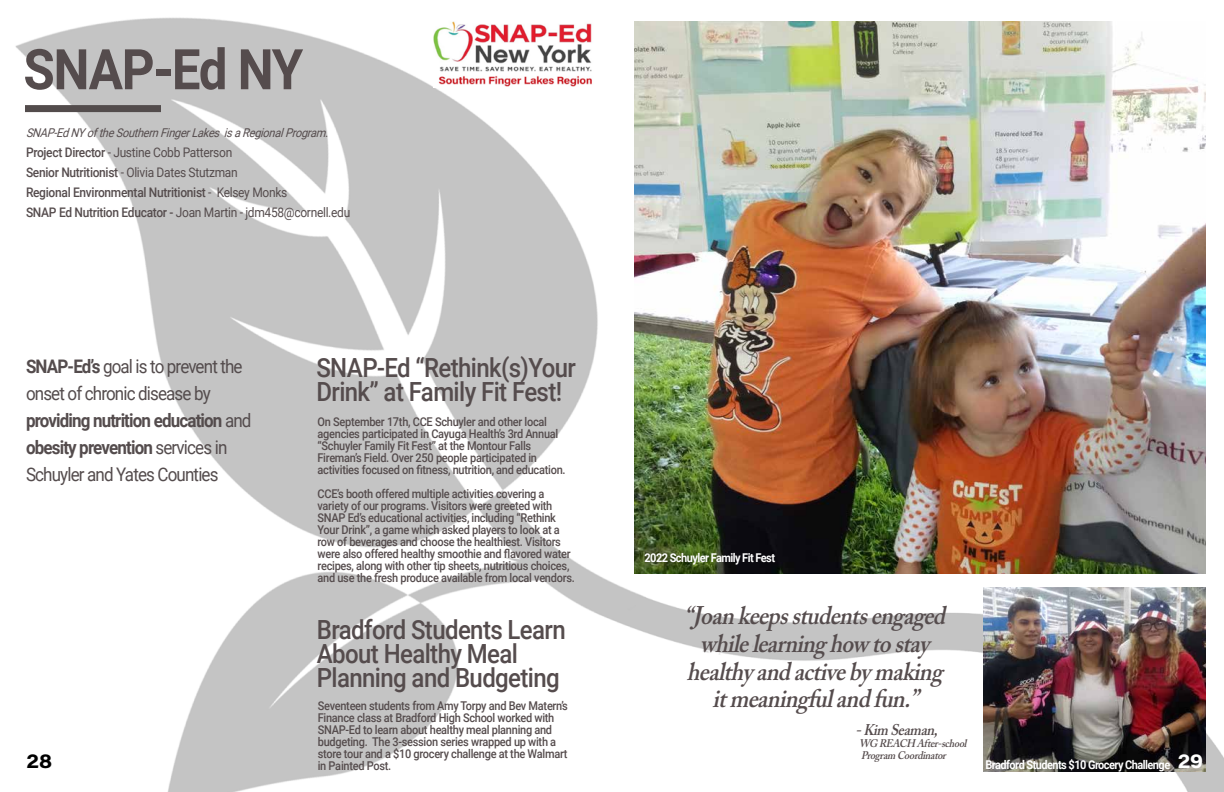
<style>
.page{position:relative;width:1224px;height:792px;background:#fff}
.page>*{position:absolute;margin:0;border:0;box-sizing:border-box;transform-origin:0 0}
.t1{font:700 56.1px "Roboto";letter-spacing:-.025em;color:#554c4d;scale:.91 1}
.t2{font:500 26.4px/24px "Roboto";letter-spacing:-.025em;color:#554c4d;scale:.91 1}
.t3{font:italic 600 25.3px/27.6px "Adobe Caslon Pro";color:#554c4d;text-align:center;scale:.91 1}
.t4{font:20px "Acumin Variable Concept";color:#000}
.t5{font:20px "Acumin Variable Concept";color:#fff}
.t6{font:18.7px/27px "Roboto";letter-spacing:-.05em;color:#544c4d;scale:.91 1}
.t7{font:italic 600 15.4px "Adobe Caslon Pro";color:#554c4d;scale:.91 1}
.t8{font:500 13.2px/20px "Roboto";letter-spacing:-.025em;color:#554c4d;scale:.91 1}
.t9{font:500 12.1px/12px "Roboto";letter-spacing:-.025em;color:#554c4d;scale:.91 1}
.t10{font:700 12.1px "Roboto";letter-spacing:-.05em;color:#fff;scale:.91 1}
.t11{font:italic 12.1px "Roboto";color:#554c4d;scale:.91 1}
.t12{font:italic 600 11px/12px "Adobe Caslon Pro";color:#554c4d;scale:.91 1}
.s1{font-weight:400}
.s2{font-weight:700}
</style>
<div class="page">
<img style="left:15px;top:17px;width:1209px;height:775px">
<div style="left:25px;top:105px;width:136px;height:7px;background:#534c4c"></div>
<img style="left:433px;top:18px;width:164px;height:70px">
<img style="left:634px;top:22px;width:572px;height:551px">
<img style="left:984px;top:588px;width:222px;height:184px">
<h1 class="t1" style="left:23px;top:30px;width:309px">SNAP-Ed NY</h1>
<p class="t11" style="left:26px;top:124px;width:338px">SNAP-EdNYoftheSouthernFingerLakesisaRegionalProgram.</p>
<p class="t8" style="left:26px;top:142px;width:358px">Project Director <span class="s1">- Justine Cobb Patterson<br></span>Senior Nutritionist <span class="s1">- Olivia Dates Stutzman<br></span>Regional Environmental Nutritionist <span class="s1">- Kelsey Monks<br></span>SNAP Ed Nutrition Educator - <span class="s1">Joan Martin - jdm458@cornell.edu</span></p>
<h2 class="t2" style="left:316px;top:354px;width:287px">SNAP-Ed “Rethink(s)Your<br>Drink” at Family Fit Fest!</h2>
<h3 class="t6" style="left:26px;top:353px;width:249px"><span class="s2">SNAP-Ed’s</span> goal is to prevent the onset of chronic disease by <span class="s2">providing nutrition education</span> and <span class="s2">obesity prevention</span> services in<br>Schuyler and Yates Counties</h3>
<p class="t9" style="left:318px;top:416px;width:274px">On September 17th, CCE Schuyler and other local agencies participated in Cayuga Health’s 3rd Annual “Schuyler Family Fit Fest” at the Montour Falls Fireman’s Field. Over 250 people participated in activities focused on fitness, nutrition, and education.</p>
<p class="t9" style="left:318px;top:488px;width:284px">CCE’s booth offered multiple activities covering a variety of our programs. Visitors were greeted with SNAP Ed’s educational activities, including “Rethink Your Drink”, a game which asked players to look at a row of beverages and choose the healthiest. Visitors were also offered healthy smoothie and flavored water recipes, along with other tip sheets, nutritious choices, and use the fresh produce available from local vendors.</p>
<h2 class="t2" style="left:317px;top:616px;width:275px">Bradford Students Learn<br>About Healthy Meal<br>Planning and Budgeting</h2>
<p class="t10" style="left:645px;top:549px;width:145px">2022 Schuyler Family Fit Fest</p>
<h3 class="t3" style="left:684px;top:602px;width:298px">“Joankeepsstudentsengaged whilelearninghowtostay healthyandactivebymaking itmeaningfulandfun.”</h3>
<p class="t7" style="left:855px;top:721px;width:98px">-Kim Seaman,</p>
<p class="t12" style="left:859px;top:737px;width:124px">WG REACH After-school<br>Program Coordinator</p>
<p class="t9" style="left:318px;top:700px;width:276px">Seventeen students from Amy Torpy and Bev Matern’s Finance class at Bradford High School worked with SNAP-Ed to learn about healthy meal planning and budgeting. The 3-session series wrapped up with a store tour and a $10 grocery challenge at the Walmart in Painted Post.</p>
<h3 class="t4" style="left:27px;top:748px;width:27px">28</h3>
<h3 class="t5" style="left:1178px;top:747px;width:27px">29</h3>
<p class="t10" style="left:986px;top:756px;width:205px">Bradford Students $10 Grocery Challenge</p>
</div>
